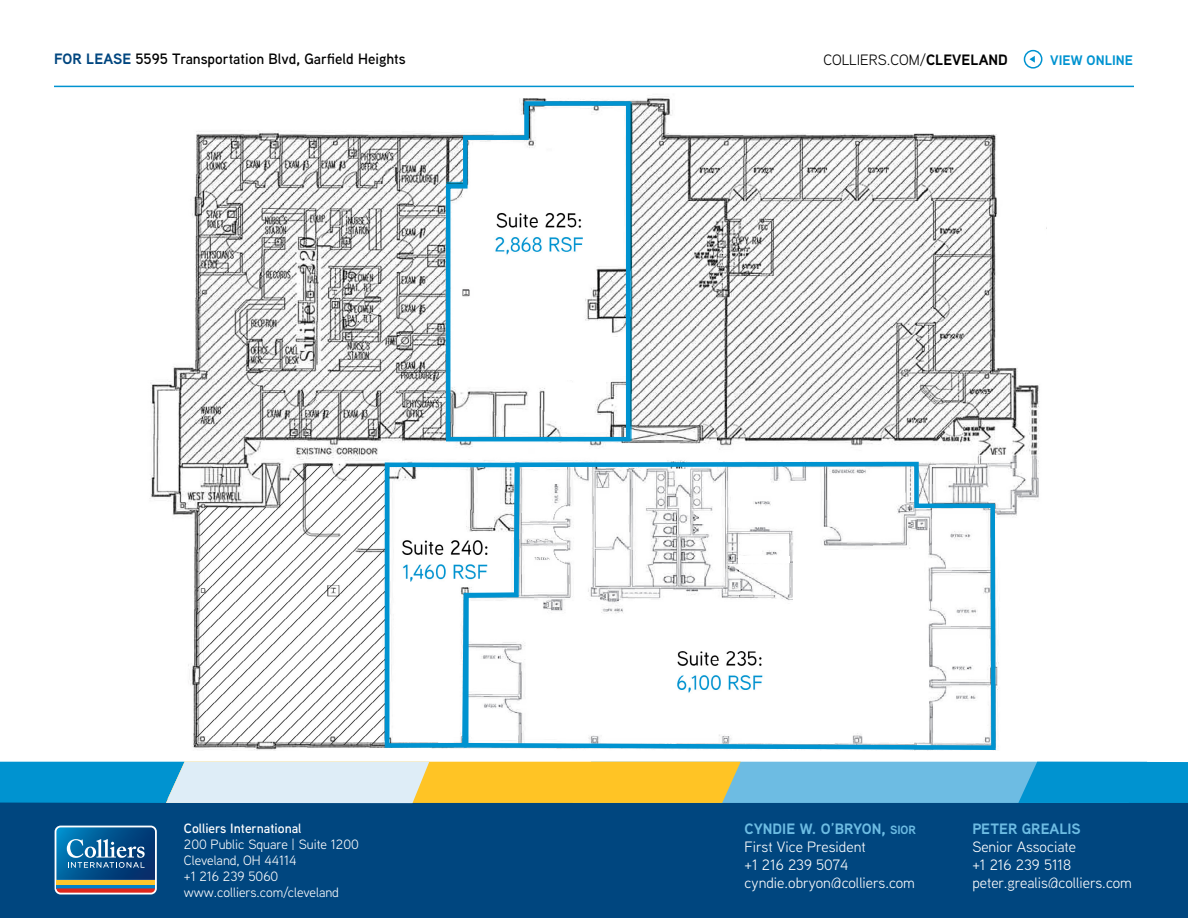
<style>
.page{position:relative;width:1188px;height:918px;background:#fff}
.page>*{position:absolute;margin:0;border:0;box-sizing:border-box;transform-origin:0 0}
.t1{font:15px/18px "Aaux Next";color:#fff}
.t2{font:600 15px "Aaux Next";color:#000}
.t3{font:15px "Aaux Next";color:#000}
.t4{font:700 15px "Aaux Next";color:#6dbce3}
.t5{font:700 13.8px "Aaux Next";color:#0093d0}
.t6{font:13.5px/16.2px "Aaux Next";color:#fff}
.t7{font:600 13.5px "Aaux Next";color:#fff}
.s1{font-weight:700;color:#00467f}
.s2{font-weight:700}
.s3{font-weight:700;color:#6dbce3}
.s4{font-weight:700;font-size:12px;color:#6dbce3}
</style>
<div class="page">
<img style="left:150px;top:96px;width:890px;height:655px">
<div style="left:0;top:799px;width:1188px;height:119px;background:#00467f"></div>
<hr style="left:54px;top:86px;width:1080px;height:1px;background:#0093d0">
<div style="left:1024px;top:50px;width:18px;height:19px;border:2px solid #0093d0;border-radius:50%"></div>
<svg style="left:1029px;top:56px;width:6px;height:7px"></svg>
<svg style="left:55px;top:826px;width:102px;height:69px"></svg>
<svg style="left:0;top:762px;width:1188px;height:41px;background:#8bbcaf"></svg>
<svg style="left:444px;top:99px;width:189px;height:345px"></svg>
<svg style="left:382px;top:460px;width:80px;height:290px"></svg>
<svg style="left:462px;top:460px;width:536px;height:291px"></svg>
<p class="t2" style="left:54px;top:48px;width:353px"><span class="s1">FOR LEASE</span> 5595 Transportation Blvd, Garfield Heights</p>
<p class="t3" style="left:823px;top:50px;width:186px">COLLIERS.COM/<span class="s2">CLEVELAND</span></p>
<p class="t5" style="left:1050px;top:50px;width:84px">VIEW ONLINE</p>
<p class="t7" style="left:184px;top:819px;width:119px">Colliers International</p>
<p class="t6" style="left:184px;top:836px;width:176px">200 Public Square | Suite 1200<br>Cleveland, OH 44114<br>+1 216 239 5060 www.colliers.com/cleveland</p>
<p class="t1" style="left:745px;top:819px;width:173px"><span class="s3">CYNDIE W. O’BRYON,</span> <span class="s4">SIOR<br></span>First Vice President<br>+1 216 239 5074 cyndie.obryon@colliers.com</p>
<p class="t4" style="left:972px;top:818px;width:110px">PETER GREALIS</p>
<p class="t1" style="left:972px;top:837px;width:161px">Senior Associate<br>+1 216 239 5118 peter.grealis@colliers.com</p>
</div>
